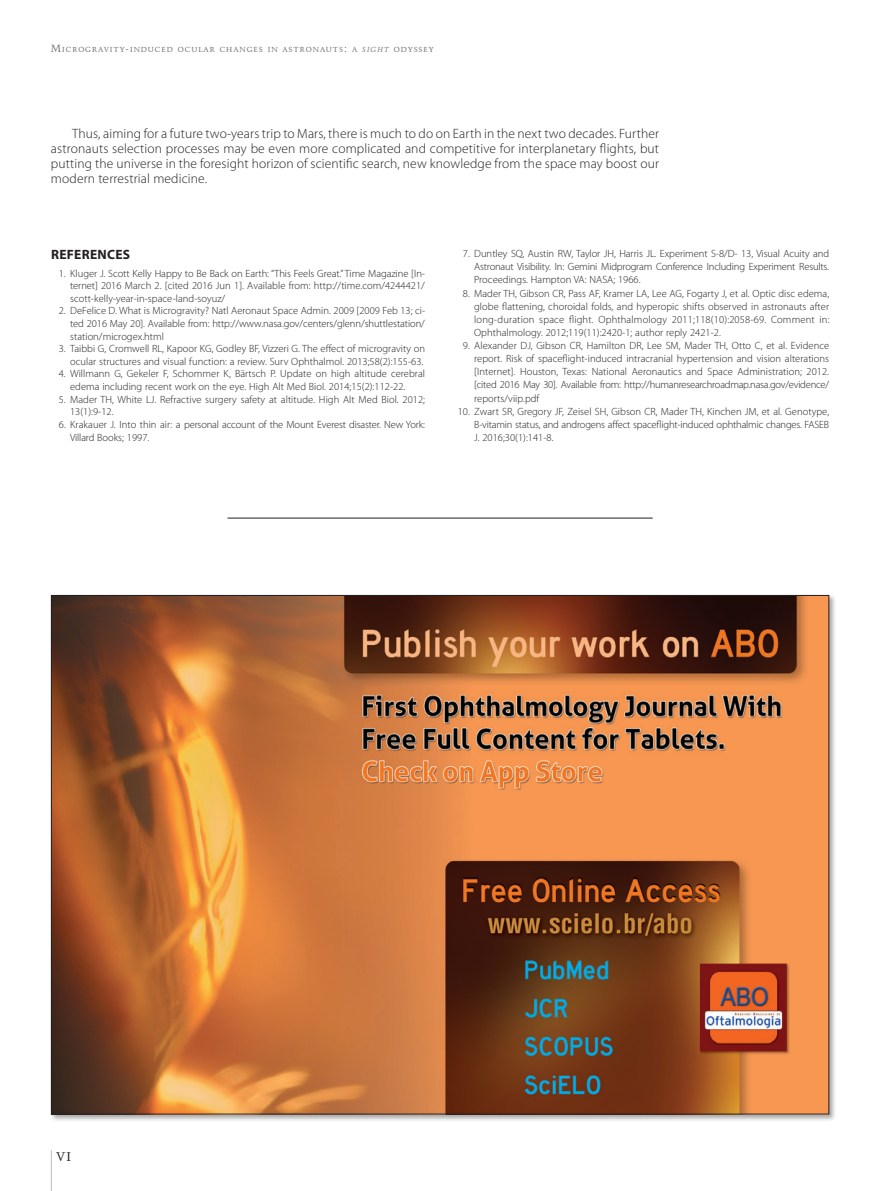
<style>
.page{position:relative;width:893px;height:1191px;background:#fff}
.page>*{position:absolute;margin:0;border:0;box-sizing:border-box;transform-origin:0 0}
.t1{font:300 13.5px/15px "Myriad Pro";letter-spacing:.01em;color:#231f20;text-align:justify}
.t2{font:700 13.5px "Myriad Pro";letter-spacing:.02em;color:#231f20}
.t3{font:12.75px "Kuenstler 480 BT";color:#231f20}
.t4{font:300 10.5px/13.2px "Myriad Pro";letter-spacing:.005em;color:#231f20;text-align:justify}
.t5{font:300 10.5px/12.9px "Myriad Pro";letter-spacing:-.015em;color:#231f20}
.t6{font:7.35px "Kuenstler 480 BT";letter-spacing:.13em;color:#6c6d70}
.s1{font-size:10.5px}
.s2{font-style:italic}
</style>
<div class="page">
<hr style="left:51px;top:1150px;width:1px;height:41px;background:#bcbdc0">
<div style="left:49px;top:593px;width:788px;height:529px;background:#231f20;opacity:.4"></div>
<img style="left:53px;top:597px;width:774px;height:515px">
<hr style="left:227px;top:518px;width:426px;height:1px;background:#231f20">
<p class="t6" style="left:51px;top:45px;width:384px"><span class="s1">M</span>ICROGRAVITY<span class="s1">-</span>INDUCED OCULAR CHANGES IN ASTRONAUTS<span class="s1">:</span> A <span class="s2">sight</span> ODYSSEY</p>
<p class="t1" style="left:51px;top:126px;width:610px;text-indent:21px">Thus, aiming for a future two-years trip to Mars, there is much to do on Earth in the next two decades. Further astronauts selection processes may be even more complicated and competitive for interplanetary flights, but putting the universe in the foresight horizon of scientific search, new knowledge from the space may boost our modern terrestrial medicine.</p>
<p class="t2" style="left:51px;top:246px;width:81px">REFERENCES</p>
<p class="t4" style="left:70px;top:267px;width:356px;line-height:12.6px;text-indent:-11px">1. Kluger J. Scott Kelly Happy to Be Back on Earth: “This Feels Great.” Time Magazine [In&shy;ternet] 2016 March 2. [cited 2016 Jun 1]. Available from: http://time.com/4244421/ scott-kelly-year-in-space-land-soyuz/</p>
<p class="t4" style="left:70px;top:305px;width:357px;line-height:12.6px;text-indent:-11px">2. DeFelice D. What is Microgravity? Natl Aeronaut Space Admin. 2009 [2009 Feb 13; ci&shy;ted 2016 May 20]. Available from: http://www.nasa.gov/centers/glenn/shuttlestation/ station/microgex.html</p>
<p class="t4" style="left:59px;top:342px;width:368px;line-height:12.6px;text-align:right">3. Taibbi G, Cromwell RL, Kapoor KG, Godley BF, Vizzeri G. The effect of microgravity on ocular structures and visual function: a review. Surv Ophthalmol. 2013;58(2):155-63.</p>
<p class="t4" style="left:70px;top:368px;width:356px;line-height:12.6px;text-indent:-11px">4. Willmann G, Gekeler F, Schommer K, Bärtsch P. Update on high altitude cerebral edema including recent work on the eye. High Alt Med Biol. 2014;15(2):112-22.</p>
<p class="t4" style="left:70px;top:393px;width:356px;line-height:12.6px;text-indent:-11px">5. Mader TH, White LJ. Refractive surgery safety at altitude. High Alt Med Biol. 2012;<br>13(1):9-12.</p>
<p class="t5" style="left:70px;top:418px;width:356px;text-indent:-11px">6. Krakauer J. Into thin air: a personal account of the Mount Everest disaster. New York:<br>Villard Books; 1997.</p>
<p class="t4" style="left:474px;top:247px;width:356px;text-indent:-11px">7. Duntley SQ, Austin RW, Taylor JH, Harris JL. Experiment S-8/D- 13, Visual Acuity and Astronaut Visibility. In: Gemini Midprogram Conference Including Experiment Results.<br>Proceedings. Hampton VA: NASA; 1966.</p>
<p class="t4" style="left:474px;top:286px;width:357px;text-indent:-11px">8. Mader TH, Gibson CR, Pass AF, Kramer LA, Lee AG, Fogarty J, et al. Optic disc edema, globe flattening, choroidal folds, and hyperopic shifts observed in astronauts after long-duration space flight. Ophthalmology 2011;118(10):2058-69. Comment in:<br>Ophthalmology. 2012;119(11):2420-1; author reply 2421-2.</p>
<p class="t4" style="left:474px;top:339px;width:356px;text-indent:-11px">9. Alexander DJ, Gibson CR, Hamilton DR, Lee SM, Mader TH, Otto C, et al. Evidence report. Risk of spaceflight-induced intracranial hypertension and vision alterations [Internet]. Houston, Texas: National Aeronautics and Space Administration; 2012. [cited 2016 May 30]. Available from: http://humanresearchroadmap.nasa.gov/evidence/ reports/viip.pdf</p>
<p class="t4" style="left:474px;top:405px;width:356px;text-indent:-16px">10. Zwart SR, Gregory JF, Zeisel SH, Gibson CR, Mader TH, Kinchen JM, et al. Genotype, B-vitamin status, and androgens affect spaceflight-induced ophthalmic changes. FASEB J. 2016;30(1):141-8.</p>
<p class="t3" style="left:56px;top:1149px;width:16px">VI</p>
</div>
